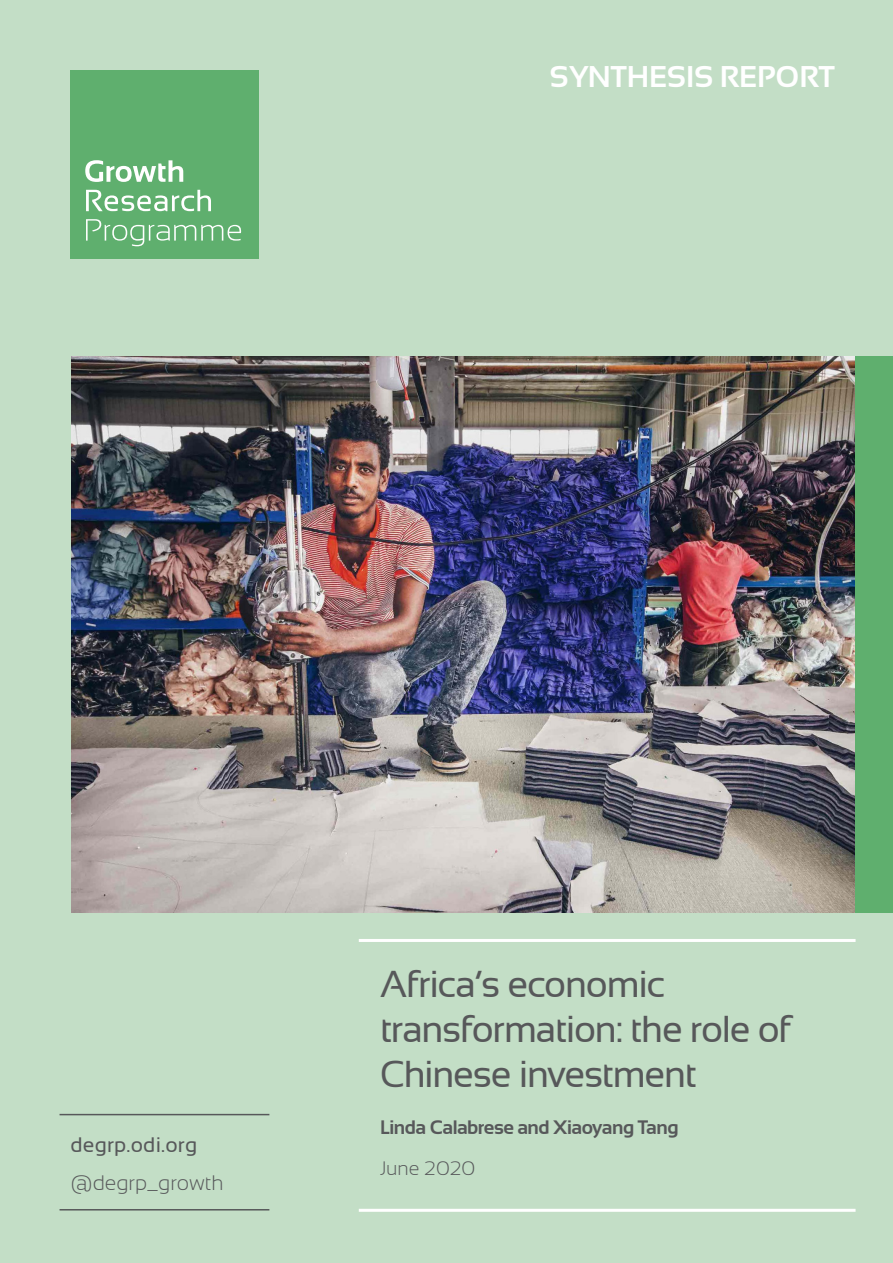
<style>
.page{position:relative;width:893px;height:1263px;background:#c3dec6}
.page>*{position:absolute;margin:0;border:0;box-sizing:border-box;transform-origin:0 0}
.t1{font:37.5px/45px "Sansation";letter-spacing:-.035em;color:#57585a}
.EXEC_SUMM{font:700 30px "Sansation";color:#fff}
.t2{font:21px "Sansation";letter-spacing:.01em;color:#57585a}
.t3{font:300 21px "Sansation";color:#57585a}
.t4{font:700 19.5px "Sansation";letter-spacing:-.03em;color:#57585a}
.t5{font:300 19.5px "Sansation";color:#57585a}
</style>
<div class="page">
<hr style="left:359px;top:939px;width:496px;height:3px;background:#fff">
<hr style="left:359px;top:1209px;width:496px;height:3px;background:#fff">
<div style="left:70px;top:70px;width:189px;height:189px;background:#5faf6e"></div>
<svg style="left:85px;top:160px;width:98px;height:22px"></svg>
<svg style="left:86px;top:190px;width:125px;height:21px"></svg>
<svg style="left:86px;top:219px;width:156px;height:27px"></svg>
<hr style="left:60px;top:1209px;width:209px;height:1px;background:#57585a">
<hr style="left:60px;top:1114px;width:209px;height:1px;background:#57585a">
<img style="left:72px;top:356px;width:784px;height:557px">
<div style="left:856px;top:356px;width:37px;height:557px;background:#5faf6e"></div>
<p class="EXEC_SUMM" style="left:550px;top:60px;width:286px">SYNTHESIS REPORT</p>
<p class="t2" style="left:70px;top:1133px;width:128px">degrp.odi.org</p>
<p class="t3" style="left:70px;top:1170px;width:155px">@degrp_growth</p>
<p class="t1" style="left:380px;top:962px;width:413px">Africa’s economic transformation: the role of<br>Chinese investment</p>
<p class="t4" style="left:380px;top:1116px;width:300px">Linda Calabrese and Xiaoyang Tang</p>
<p class="t5" style="left:380px;top:1157px;width:97px">June 2020</p>
</div>
